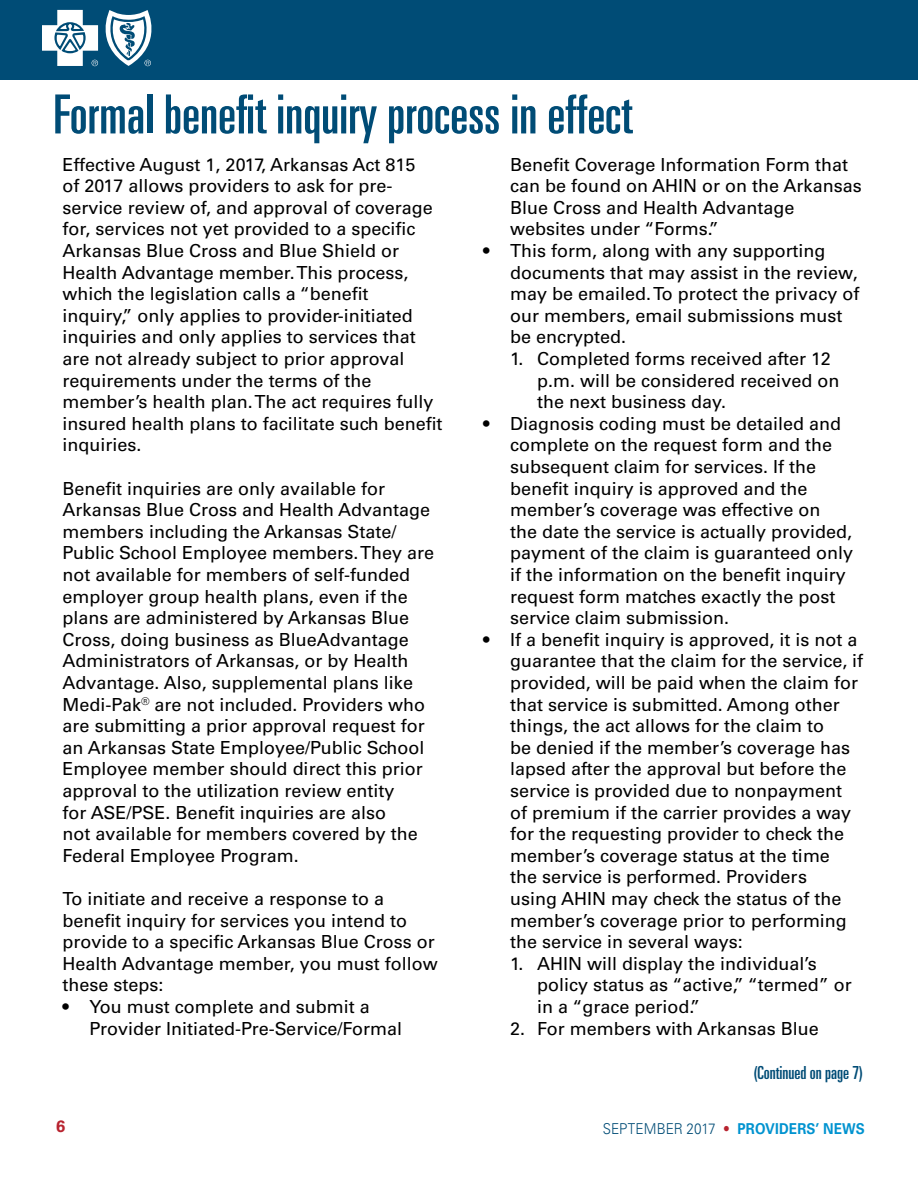
<style>
.page{position:relative;width:918px;height:1188px;background:#fff}
.page>*{position:absolute;margin:0;border:0;box-sizing:border-box;transform-origin:0 0}
.t1{font:ultra-condensed 54px "Univers LT Std";color:#004c76}
.t2{font:18px/21.6px "Univers LT Std";color:#000}
.t3{font:ultra-condensed 18px "Univers LT Std";color:#004c76}
.t4{font:700 16.5px "Univers LT Std";color:#b8232f}
.t5{font:700 15px "Univers LT Std";letter-spacing:.01em;color:#0093d0;scale:.9 1}
.s1{font-weight:300;color:#004c76}
.s2{font-weight:300;color:#b8232f}
</style>
<div class="page">
<div style="left:0;top:0;width:918px;height:80px;background:#004c76"></div>
<svg style="left:42px;top:10px;width:110px;height:56px"></svg>
<h1 class="t1" style="left:53px;top:84px;width:581px">Formal benefit inquiry process in effect</h1>
<p class="t2" style="left:63px;top:154px;width:381px">Effective August 1, 2017, Arkansas Act 815<br>of 2017 allows providers to ask for pre&shy;service review of, and approval of coverage for, services not yet provided to a specific Arkansas Blue Cross and Blue Shield or Health Advantage member. This process, which the legislation calls a “benefit inquiry,” only applies to provider-initiated inquiries and only applies to services that are not already subject to prior approval requirements under the terms of the member’s health plan. The act requires fully insured health plans to facilitate such benefit inquiries.</p>
<p class="t2" style="left:63px;top:478px;width:373px">Benefit inquiries are only available for Arkansas Blue Cross and Health Advantage members including the Arkansas State/ Public School Employee members. They are not available for members of self-funded employer group health plans, even if the plans are administered by Arkansas Blue Cross, doing business as BlueAdvantage Administrators of Arkansas, or by Health Advantage. Also, supplemental plans like Medi-Pak<sup>®</sup> are not included. Providers who are submitting a prior approval request for an Arkansas State Employee/Public School Employee member should direct this prior approval to the utilization review entity<br>for ASE/PSE. Benefit inquiries are also<br>not available for members covered by the Federal Employee Program.</p>
<p class="t2" style="left:63px;top:888px;width:377px">To initiate and receive a response to a benefit inquiry for services you intend to provide to a specific Arkansas Blue Cross or Health Advantage member, you must follow these steps:</p>
<p class="t2" style="left:90px;top:996px;width:314px;text-indent:-27px">• You must complete and submit a<br>Provider Initiated-Pre-Service/Formal</p>
<p class="t2" style="left:510px;top:154px;width:353px">Benefit Coverage Information Form that can be found on AHIN or on the Arkansas Blue Cross and Health Advantage websites under “Forms.”</p>
<p class="t2" style="left:510px;top:240px;width:351px;text-indent:-27px">• This form, along with any supporting documents that may assist in the review, may be emailed. To protect the privacy of our members, email submissions must be encrypted.</p>
<p class="t2" style="left:537px;top:348px;width:304px;text-indent:-27px">1. Completed forms received after 12 p.m. will be considered received on the next business day.</p>
<p class="t2" style="left:510px;top:413px;width:345px;text-indent:-27px">• Diagnosis coding must be detailed and complete on the request form and the subsequent claim for services. If the benefit inquiry is approved and the member’s coverage was effective on<br>the date the service is actually provided, payment of the claim is guaranteed only if the information on the benefit inquiry request form matches exactly the post service claim submission.</p>
<p class="t2" style="left:510px;top:629px;width:355px;text-indent:-27px">• If a benefit inquiry is approved, it is not a guarantee that the claim for the service, if provided, will be paid when the claim for that service is submitted. Among other things, the act allows for the claim to<br>be denied if the member’s coverage has lapsed after the approval but before the service is provided due to nonpayment of premium if the carrier provides a way for the requesting provider to check the member’s coverage status at the time<br>the service is performed. Providers<br>using AHIN may check the status of the member’s coverage prior to performing the service in several ways:</p>
<p class="t2" style="left:537px;top:953px;width:316px;text-indent:-27px">1. AHIN will display the individual’s policy status as “active,” “termed” or in a “grace period.”</p>
<p class="t2" style="left:510px;top:1018px;width:310px">2. For members with Arkansas Blue</p>
<p class="t3" style="left:753px;top:1063px;width:111px">(Continued on page 7)</p>
<p class="t4" style="left:56px;top:1117px;width:11px">6</p>
<p class="t5" style="left:603px;top:1120px;width:293px"><span class="s1">SEPTEMBER 2017</span> <span class="s2">•</span> PROVIDERS’ NEWS</p>
</div>
